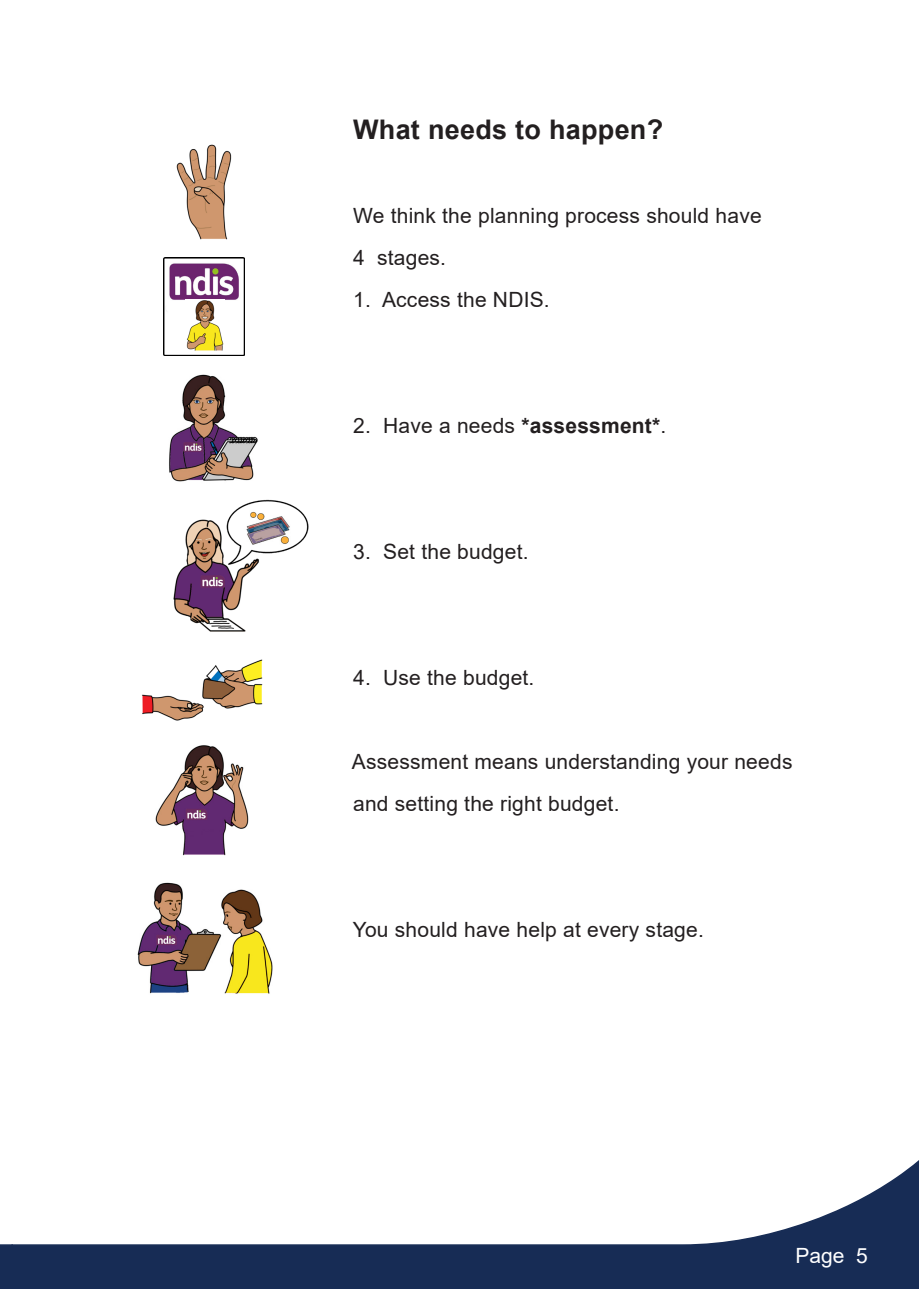
<style>
.page{position:relative;width:919px;height:1289px;background:#fff}
.page>*{position:absolute;margin:0;border:0;box-sizing:border-box;transform-origin:0 0}
.t1{font:700 27px "Arial";letter-spacing:.01em;color:#231f20}
.t2{font:21px/42px "Arial";letter-spacing:.01em;color:#231f20}
.t3{font:21px "Arial";color:#fff}
.s1{font-weight:700}
</style>
<div class="page">
<svg style="left:0;top:1244px;width:11px;height:44px"></svg>
<svg style="left:11px;top:1161px;width:907px;height:127px"></svg>
<img style="left:176px;top:144px;width:56px;height:96px">
<img style="left:164px;top:257px;width:81px;height:98px">
<img style="left:186px;top:300px;width:38px;height:52px">
<img style="left:169px;top:374px;width:89px;height:108px">
<img style="left:173px;top:519px;width:79px;height:113px">
<img style="left:225px;top:499px;width:84px;height:71px">
<img style="left:241px;top:507px;width:53px;height:38px">
<img style="left:142px;top:659px;width:121px;height:62px">
<img style="left:155px;top:745px;width:94px;height:111px">
<img style="left:137px;top:882px;width:136px;height:112px">
<h2 class="t1" style="left:353px;top:110px;width:311px">What needs to happen?</h2>
<p class="t2" style="left:353px;top:194px;width:410px">We think the planning process should have<br>4 stages.</p>
<p class="t2" style="left:353px;top:278px;width:198px">1. Access the NDIS.</p>
<p class="t2" style="left:353px;top:404px;width:315px">2. Have a needs <span class="s1">*assessment*</span>.</p>
<p class="t2" style="left:353px;top:530px;width:177px">3. Set the budget.</p>
<p class="t2" style="left:353px;top:656px;width:183px">4. Use the budget.</p>
<p class="t2" style="left:352px;top:740px;width:442px">Assessment means understanding your needs and setting the right budget.</p>
<p class="t2" style="left:353px;top:908px;width:352px">You should have help at every stage.</p>
<p class="t3" style="left:795px;top:1241px;width:74px">Page 5</p>
</div>
